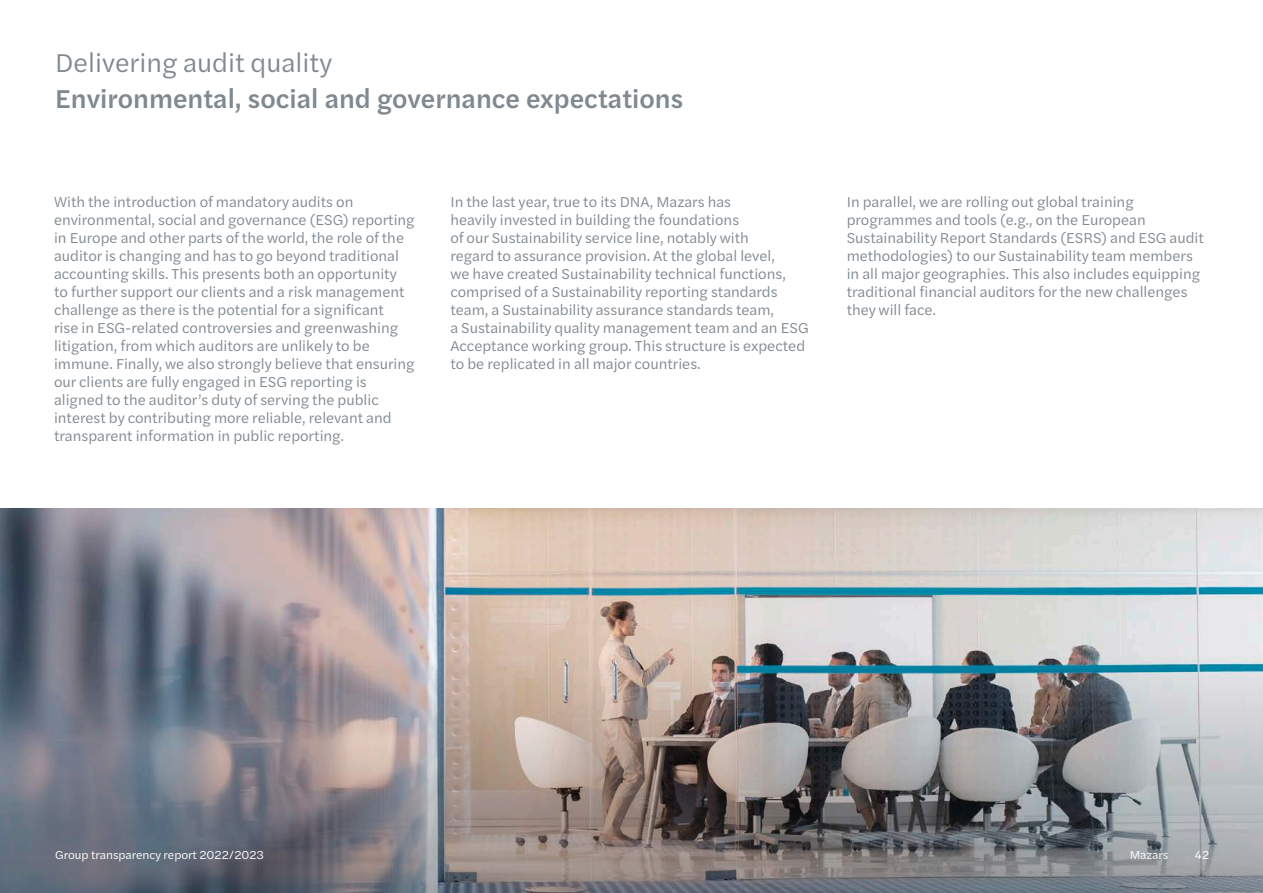
<style>
.page{position:relative;width:1263px;height:893px;background:#fff}
.page>*{position:absolute;margin:0;border:0;box-sizing:border-box;transform-origin:0 0}
.Page_subtitle{font:500 27px "Halyard Text";color:#808990}
.Page_title{font:27px "Halyard Text";color:#808990}
.Body_text{font:15px/18px "Halyard Text";color:#808990}
.t1{font:12px "Halyard Text";color:#fff}
</style>
<div class="page">
<img style="left:0;top:508px;width:1263px;height:149px">
<img style="left:0;top:657px;width:1263px;height:236px">
<p class="Page_title" style="left:55px;top:43px;width:278px">Delivering audit quality</p>
<p class="Page_subtitle" style="left:55px;top:79px;width:629px">Environmental, social and governance expectations</p>
<p class="Body_text" style="left:54px;top:192px;width:362px">With the introduction of mandatory audits on environmental, social and governance (ESG) reporting in Europe and other parts of the world, the role of the auditor is changing and has to go beyond traditional accounting skills. This presents both an opportunity<br>to further support our clients and a risk management challenge as there is the potential for a significant<br>rise in ESG-related controversies and greenwashing litigation, from which auditors are unlikely to be immune. Finally, we also strongly believe that ensuring our clients are fully engaged in ESG reporting is aligned to the auditor’s duty of serving the public interest by contributing more reliable, relevant and transparent information in public reporting.</p>
<p class="Body_text" style="left:450px;top:192px;width:360px">In the last year, true to its DNA, Mazars has<br>heavily invested in building the foundations<br>of our Sustainability service line, notably with<br>regard to assurance provision. At the global level,<br>we have created Sustainability technical functions, comprised of a Sustainability reporting standards team, a Sustainability assurance standards team,<br>a Sustainability quality management team and an ESG Acceptance working group. This structure is expected to be replicated in all major countries.</p>
<p class="Body_text" style="left:847px;top:192px;width:359px">In parallel, we are rolling out global training programmes and tools (e.g., on the European Sustainability Report Standards (ESRS) and ESG audit methodologies) to our Sustainability team members in all major geographies. This also includes equipping traditional financial auditors for the new challenges they will face.</p>
<p class="t1" style="left:55px;top:846px;width:210px">Group transparency report 2022/2023</p>
<p class="t1" style="left:1130px;top:846px;width:40px">Mazars</p>
<p class="t1" style="left:1195px;top:846px;width:16px">42</p>
</div>
